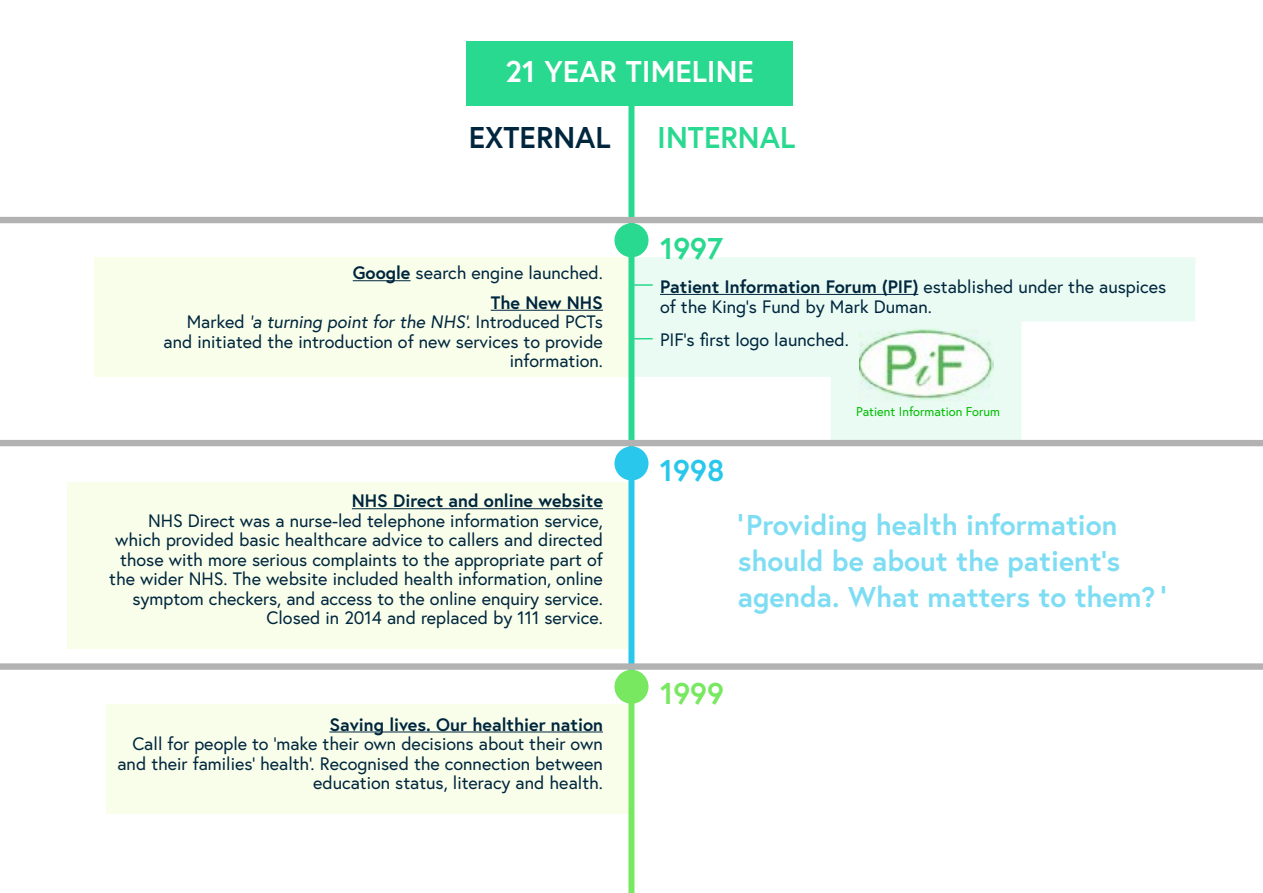
<style>
.page{position:relative;width:1263px;height:893px;background:#fff}
.page>*{position:absolute;margin:0;border:0;box-sizing:border-box;transform-origin:0 0}
.t1{font:700 30px "Europa";color:#fff}
.t2{font:700 30px "Europa";color:#29d98f}
.t3{font:700 30px "Europa";color:#00263d}
.t4{font:700 30px "Europa";color:#29c7eb}
.t5{font:700 30px "Europa";color:#78e861}
.t6{font:700 28.5px/36px "Europa";color:#7eddf3}
.t7{font:18px/19.5px "Europa";color:#00263d;text-align:right}
.t8{font:700 18px "Europa";color:#00263d}
.t9{font:12.75px "Europa";color:#00bd00}
.s1{font-weight:700}
.s2{font-size:30px}
</style>
<div class="page">
<svg style="left:634px;top:257px;width:561px;height:183px;fill:#eafbf4"></svg>
<div style="left:94px;top:257px;width:537px;height:120px;background:#f9feeb"></div>
<div style="left:67px;top:482px;width:564px;height:167px;background:#f9feeb"></div>
<div style="left:106px;top:704px;width:525px;height:110px;background:#f9feeb"></div>
<hr style="left:353px;top:280px;width:58px;height:1px;background:#00263d">
<hr style="left:491px;top:310px;width:112px;height:1px;background:#00263d">
<hr style="left:352px;top:508px;width:251px;height:1px;background:#00263d">
<hr style="left:329px;top:732px;width:274px;height:1px;background:#00263d">
<hr style="left:660px;top:294px;width:258px;height:1px;background:#00263d">
<hr style="left:631px;top:284px;width:22px;height:2px;background:#29d98f">
<svg style="left:634px;top:338px;width:19px;height:1px"></svg>
<div style="left:628px;top:97px;width:6px;height:135px;background:#29d98f"></div>
<div style="left:628px;top:252px;width:6px;height:208px;background:#29d98f"></div>
<div style="left:614px;top:446px;width:34px;height:34px;background:#29c7eb;border-radius:50%"></div>
<div style="left:628px;top:474px;width:6px;height:200px;background:#29c7eb"></div>
<div style="left:628px;top:691px;width:6px;height:202px;background:#78e861"></div>
<div style="left:614px;top:670px;width:34px;height:34px;background:#78e861;border-radius:50%"></div>
<div style="left:0;top:217px;width:1263px;height:6px;background:#b3b2b2"></div>
<div style="left:0;top:440px;width:1263px;height:6px;background:#b3b2b2"></div>
<div style="left:0;top:663px;width:1263px;height:7px;background:#b3b2b2"></div>
<div style="left:614px;top:223px;width:34px;height:34px;background:#29d98f;border-radius:50%"></div>
<div style="left:466px;top:41px;width:327px;height:64px;background:#29d98f"></div>
<img style="left:860px;top:328px;width:133px;height:74px">
<h1 class="t1" style="left:505px;top:51px;width:250px">21 YEAR TIMELINE</h1>
<h1 class="t3" style="left:469px;top:117px;width:143px">EXTERNAL</h1>
<h1 class="t2" style="left:657px;top:117px;width:139px">INTERNAL</h1>
<p class="t7" style="left:353px;top:258px;width:252px;line-height:29.5px"><span class="s1">Google</span> search engine launched.<br><span class="s1">The New NHS</span></p>
<p class="t7" style="left:164px;top:312px;width:441px">M a r ked ‘a turning point for the NHS’. I n t rod u ced PCTs and initiated the introduction of new services to provide information.</p>
<p class="t8" style="left:352px;top:489px;width:253px">NHS Direct and online website</p>
<p class="t7" style="left:109px;top:510px;width:495px">NHS Direct was a nurse-led telephone information service, which provided basic healthcare advice to callers and directed those with more serious complaints to the appropriate part of the wider NHS. The website included health information, online symptom checkers, and access to the online enquiry service.<br>Closed in 2014 and replaced by 111 service.</p>
<p class="t8" style="left:329px;top:712px;width:275px">Saving lives. Our healthier nation</p>
<p class="t7" style="left:117px;top:734px;width:487px">Call for people to ‘make their own decisions about their own and their families’ health’. Recognised the connection between education status, literacy and health.</p>
<h1 class="t2" style="left:660px;top:228px;width:64px">1997</h1>
<p class="t7" style="left:660px;top:277px;width:508px;text-align:left"><span class="s1">Patient Information Forum (PIF)</span> established under the auspices of the King’s Fund by Mark Duman.</p>
<p class="t7" style="left:660px;top:330px;width:190px">PIF’s first logo launched.</p>
<p class="t9" style="left:856px;top:403px;width:146px">Patient Information Forum</p>
<h1 class="t4" style="left:660px;top:450px;width:66px">1998</h1>
<h2 class="t6" style="left:738px;top:506px;width:430px"><span class="s2">‘</span> Providing health information should be about the patient’s agenda. What matters to them? <span class="s2">’</span></h2>
<h1 class="t5" style="left:660px;top:673px;width:66px">1999</h1>
</div>
